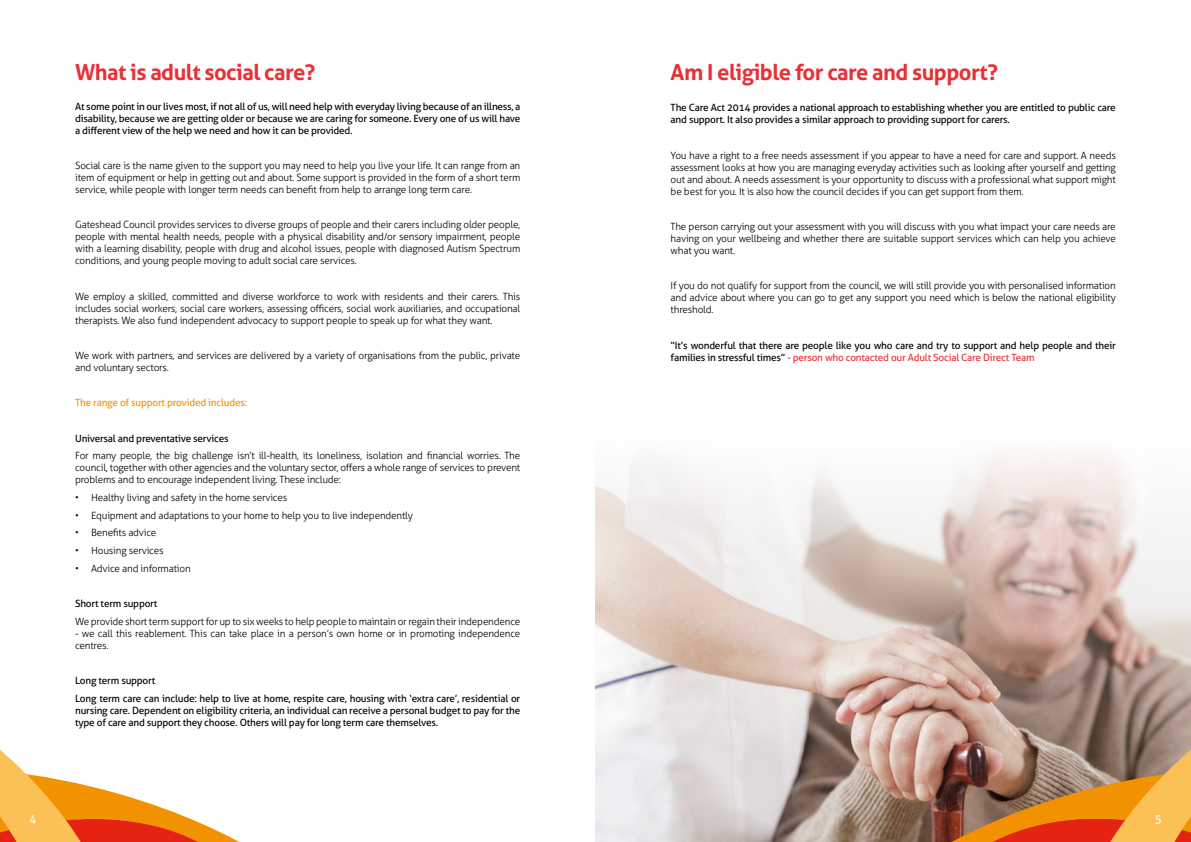
<style>
.page{position:relative;width:1191px;height:842px;background:#fff}
.page>*{position:absolute;margin:0;border:0;box-sizing:border-box;transform-origin:0 0}
.t1{font:700 22px "Aller";letter-spacing:-.025em;color:#e73137}
.t2{font:12px "Aller";color:#fff}
.t3{font:300 10px/12px "Aller";letter-spacing:-.02em;color:#000;text-align:justify}
.t4{font:10px/12px "Aller";letter-spacing:-.02em;color:#000}
.t5{font:10px "Aller";letter-spacing:-.02em;color:#f39200}
.s1{color:#e73137}
</style>
<div class="page">
<img style="left:595px;top:453px;width:596px;height:389px">
<svg style="left:922px;top:690px;width:269px;height:152px;background:#b07f59"></svg>
<svg style="left:0;top:750px;width:240px;height:92px"></svg>
<h1 class="t1" style="left:75px;top:59px;width:242px">What is adult social care?</h1>
<p class="t4" style="left:75px;top:100px;width:447px;text-align:justify">At some point in our lives most, if not all of us, will need help with everyday living because of an illness, a disability, because we are getting older or because we are caring for someone. Every one of us will have a different view of the help we need and how it can be provided.</p>
<p class="t3" style="left:75px;top:159px;width:447px">Social care is the name given to the support you may need to help you live your life. It can range from an item of equipment or help in getting out and about. Some support is provided in the form of a short term service, while people with longer term needs can benefit from help to arrange long term care.</p>
<p class="t3" style="left:75px;top:219px;width:447px">Gateshead Council provides services to diverse groups of people and their carers including older people, people with mental health needs, people with a physical disability and/or sensory impairment, people with a learning disability, people with drug and alcohol issues, people with diagnosed Autism Spectrum conditions, and young people moving to adult social care services.</p>
<p class="t3" style="left:75px;top:290px;width:447px">We employ a skilled, committed and diverse workforce to work with residents and their carers. This includes social workers, social care workers, assessing officers, social work auxiliaries, and occupational therapists. We also fund independent advocacy to support people to speak up for what they want.</p>
<p class="t3" style="left:75px;top:349px;width:447px">We work with partners, and services are delivered by a variety of organisations from the public, private and voluntary sectors.</p>
<p class="t5" style="left:75px;top:397px;width:174px">The range of support provided includes:</p>
<p class="t4" style="left:75px;top:432px;width:155px">Universal and preventative services</p>
<p class="t3" style="left:75px;top:450px;width:447px">For many people, the big challenge isn’t ill-health, its loneliness, isolation and financial worries. The council, together with other agencies and the voluntary sector, offers a whole range of services to prevent problems and to encourage independent living. These include:</p>
<p class="t3" style="left:75px;top:492px;width:214px">• Healthy living and safety in the home services</p>
<p class="t3" style="left:75px;top:509px;width:339px">• Equipment and adaptations to your home to help you to live independently</p>
<p class="t3" style="left:75px;top:527px;width:83px">• Benefits advice</p>
<p class="t3" style="left:75px;top:545px;width:90px">• Housing services</p>
<p class="t3" style="left:75px;top:562px;width:117px">• Advice and information</p>
<p class="t4" style="left:75px;top:597px;width:84px">Short term support</p>
<p class="t3" style="left:75px;top:615px;width:447px">We provide short term support for up to six weeks to help people to maintain or regain their independence</p>
<p class="t3" style="left:75px;top:627px;width:447px">- we call this reablement. This can take place in a person’s own home or in promoting independence centres.</p>
<p class="t4" style="left:75px;top:672px;width:447px;line-height:17.7px">Long term support<br>Long term care can include: help to live at home, respite care, housing with ‘extra care’, residential or</p>
<p class="t4" style="left:75px;top:704px;width:447px">nursing care. Dependent on eligibility criteria, an individual can receive a personal budget to pay for the type of care and support they choose. Others will pay for long term care themselves.</p>
<h1 class="t1" style="left:670px;top:58px;width:329px">Am I eligible for care and support?</h1>
<p class="t4" style="left:670px;top:102px;width:447px">The Care Act 2014 provides a national approach to establishing whether you are entitled to public care and support. It also provides a similar approach to providing support for carers.</p>
<p class="t3" style="left:670px;top:149px;width:447px">You have a right to a free needs assessment if you appear to have a need for care and support. A needs assessment looks at how you are managing everyday activities such as looking after yourself and getting out and about. A needs assessment is your opportunity to discuss with a professional what support might be best for you. It is also how the council decides if you can get support from them.</p>
<p class="t3" style="left:670px;top:221px;width:447px">The person carrying out your assessment with you will discuss with you what impact your care needs are having on your wellbeing and whether there are suitable support services which can help you achieve what you want.</p>
<p class="t3" style="left:670px;top:280px;width:447px">If you do not qualify for support from the council, we will still provide you with personalised information and advice about where you can go to get any support you need which is below the national eligibility threshold.</p>
<p class="t4" style="left:670px;top:339px;width:447px">“It’s wonderful that there are people like you who care and try to support and help people and their families in stressful times” <span class="s1">- person who contacted our Adult Social Care Direct Team</span></p>
<p class="t2" style="left:29px;top:812px;width:9px">4</p>
<p class="t2" style="left:1154px;top:812px;width:9px">5</p>
</div>
